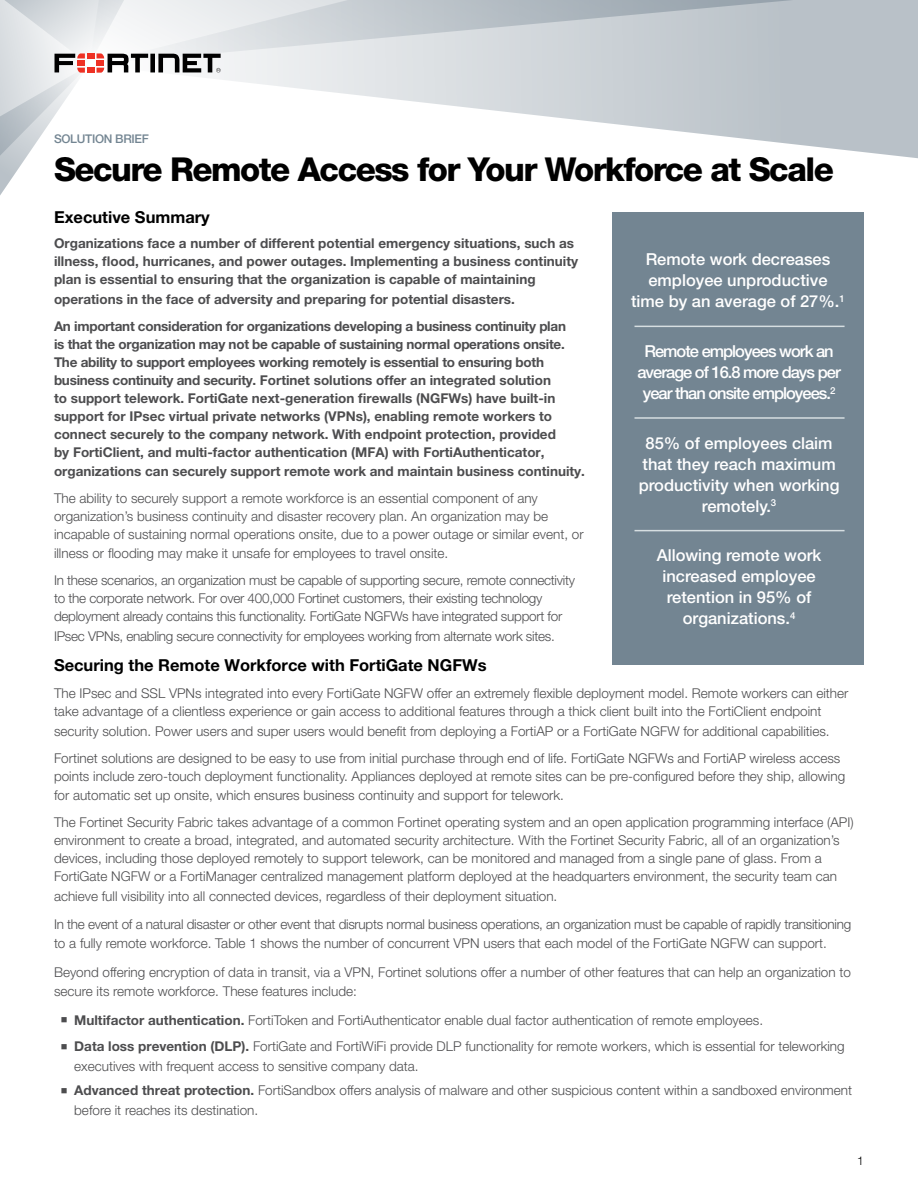
<style>
.page{position:relative;width:918px;height:1188px;background:#fff}
.page>*{position:absolute;margin:0;border:0;box-sizing:border-box;transform-origin:0 0}
.t1{font:800 33px "Helvetica Neue LT Pro";letter-spacing:-.045em;color:#000}
.t2{font:500 16.5px/21px "Helvetica Neue LT Pro";color:#fff;text-align:center}
.t3{font:500 16.5px/21px "Helvetica Neue LT Pro";letter-spacing:-.06em;color:#fff;text-align:center}
.t4{font:700 16.5px "Helvetica Neue LT Pro";color:#000}
.t5{font:300 13.5px/18px "Helvetica Neue LT Pro";color:#4d4d4f}
.t6{font:700 13.5px/18px "Helvetica Neue LT Pro";color:#4d4d4f}
.t7{font:300 13.5px/26.8px "Helvetica Neue LT Pro";letter-spacing:-.02em;color:#4d4d4f}
.t8{font:700 13.5px/26.8px "Helvetica Neue LT Pro";letter-spacing:-.02em;color:#4d4d4f}
.t9{font:500 12px "Helvetica Neue LT Pro";letter-spacing:-.025em;color:#738592}
.t10{font:300 12px "Helvetica Neue LT Pro";color:#000}
.s1{font-weight:700}
</style>
<div class="page">
<svg style="left:221px;top:65px;width:697px;height:94px"></svg>
<svg style="left:221px;top:0;width:697px;height:65px;background:#c5cbd1"></svg>
<svg style="left:0;top:0;width:221px;height:195px"></svg>
<div style="left:612px;top:213px;width:252px;height:452px;background:#738592"></div>
<hr style="left:242px;top:31px;width:1px;height:64px;background:#000">
<div style="left:263px;top:43px;width:128px;height:39px;background:#e7e9ec"></div>
<hr style="left:634px;top:326px;width:211px;height:1px;background:#d6dee1">
<hr style="left:634px;top:417px;width:211px;height:2px;background:#d6dee1">
<hr style="left:634px;top:530px;width:211px;height:1px;background:#d6dee1">
<p class="t9" style="left:54px;top:132px;width:97px">SOLUTION BRIEF</p>
<h1 class="t1" style="left:54px;top:150px;width:781px">Secure Remote Access for Your Workforce at Scale</h1>
<p class="t4" style="left:54px;top:207px;width:157px">Executive Summary</p>
<p class="t6" style="left:54px;top:234px;width:526px">Organizations face a number of different potential emergency situations, such as illness, flood, hurricanes, and power outages. Implementing a business continuity plan is essential to ensuring that the organization is capable of maintaining</p>
<p class="t8" style="left:54px;top:285px;width:514px">operations in the face of adversity and preparing for potential disasters.<br>An important consideration for organizations developing a business continuity plan</p>
<p class="t6" style="left:54px;top:334px;width:512px">is that the organization may not be capable of sustaining normal operations onsite.<br>The ability to support employees working remotely is essential to ensuring both business continuity and security. Fortinet solutions offer an integrated solution to support telework. FortiGate next-generation firewalls (NGFWs) have built-in support for IPsec virtual private networks (VPNs), enabling remote workers to connect securely to the company network. With endpoint protection, provided by FortiClient, and multi-factor authentication (MFA) with FortiAuthenticator,</p>
<p class="t6" style="left:54px;top:462px;width:533px">organizations can securely support remote work and maintain business continuity.</p>
<p class="t5" style="left:54px;top:489px;width:531px">The ability to securely support a remote workforce is an essential component of any organization’s business continuity and disaster recovery plan. An organization may be incapable of sustaining normal operations onsite, due to a power outage or similar event, or</p>
<p class="t7" style="left:54px;top:540px;width:523px">illness or flooding may make it unsafe for employees to travel onsite.<br>In these scenarios, an organization must be capable of supporting secure, remote connectivity</p>
<p class="t7" style="left:54px;top:589px;width:510px;line-height:18px">to the corporate network. For over 400,000 Fortinet customers, their existing technology deployment already contains this functionality. FortiGate NGFWs have integrated support for</p>
<p class="t7" style="left:54px;top:622px;width:502px">IPsec VPNs, enabling secure connectivity for employees working from alternate work sites.</p>
<p class="t2" style="left:631px;top:249px;width:215px">Remote work decreases employee unproductive time by an average of 27%.<sup>1</sup></p>
<p class="t3" style="left:637px;top:341px;width:205px">Remote employees work an average of 16.8 more days per year than onsite employees.<sup>2</sup></p>
<p class="t2" style="left:639px;top:432px;width:202px">85% of employees claim that they reach maximum productivity when working remotely.<sup>3</sup></p>
<p class="t2" style="left:657px;top:545px;width:166px">Allowing remote work increased employee retention in 95% of organizations.<sup>4</sup></p>
<p class="t4" style="left:54px;top:655px;width:434px">Securing the Remote Workforce with FortiGate NGFWs</p>
<p class="t5" style="left:54px;top:684px;width:796px">The IPsec and SSL VPNs integrated into every FortiGate NGFW offer an extremely flexible deployment model. Remote workers can either take advantage of a clientless experience or gain access to additional features through a thick client built into the FortiClient endpoint</p>
<p class="t5" style="left:54px;top:717px;width:788px;line-height:26.8px">security solution. Power users and super users would benefit from deploying a FortiAP or a FortiGate NGFW for additional capabilities.<br>Fortinet solutions are designed to be easy to use from initial purchase through end of life. FortiGate NGFWs and FortiAP wireless access</p>
<p class="t5" style="left:54px;top:766px;width:793px;line-height:19.5px">points include zero-touch deployment functionality. Appliances deployed at remote sites can be pre-configured before they ship, allowing for automatic set up onsite, which ensures business continuity and support for telework.</p>
<p class="t5" style="left:54px;top:813px;width:801px">The Fortinet Security Fabric takes advantage of a common Fortinet operating system and an open application programming interface (API) environment to create a broad, integrated, and automated security architecture. With the Fortinet Security Fabric, all of an organization’s devices, including those deployed remotely to support telework, can be monitored and managed from a single pane of glass. From a FortiGate NGFW or a FortiManager centralized management platform deployed at the headquarters environment, the security team can</p>
<p class="t7" style="left:54px;top:881px;width:799px;line-height:28.3px">achieve full visibility into all connected devices, regardless of their deployment situation.<br>In the event of a natural disaster or other event that disrupts normal business operations, an organization must be capable of rapidly transitioning</p>
<p class="t5" style="left:54px;top:929px;width:798px;line-height:28.3px">to a fully remote workforce. Table 1 shows the number of concurrent VPN users that each model of the FortiGate NGFW can support.<br>Beyond offering encryption of data in transit, via a VPN, Fortinet solutions offer a number of other features that can help an organization to</p>
<p class="t5" style="left:54px;top:982px;width:304px">secure its remote workforce. These features include:</p>
<p class="t5" style="left:61px;top:1011px;width:704px">■ <span class="s1">Multifactor authentication.</span> FortiToken and FortiAuthenticator enable dual factor authentication of remote employees.</p>
<p class="t5" style="left:74px;top:1036px;width:772px;line-height:19.5px;text-indent:-14px">■ <span class="s1">Data loss prevention (DLP).</span> FortiGate and FortiWiFi provide DLP functionality for remote workers, which is essential for teleworking executives with frequent access to sensitive company data.</p>
<p class="t5" style="left:74px;top:1081px;width:779px;line-height:19.5px;text-indent:-14px">■ <span class="s1">Advanced threat protection.</span> FortiSandbox offers analysis of malware and other suspicious content within a sandboxed environment before it reaches its destination.</p>
<p class="t10" style="left:857px;top:1154px;width:8px">1</p>
</div>
